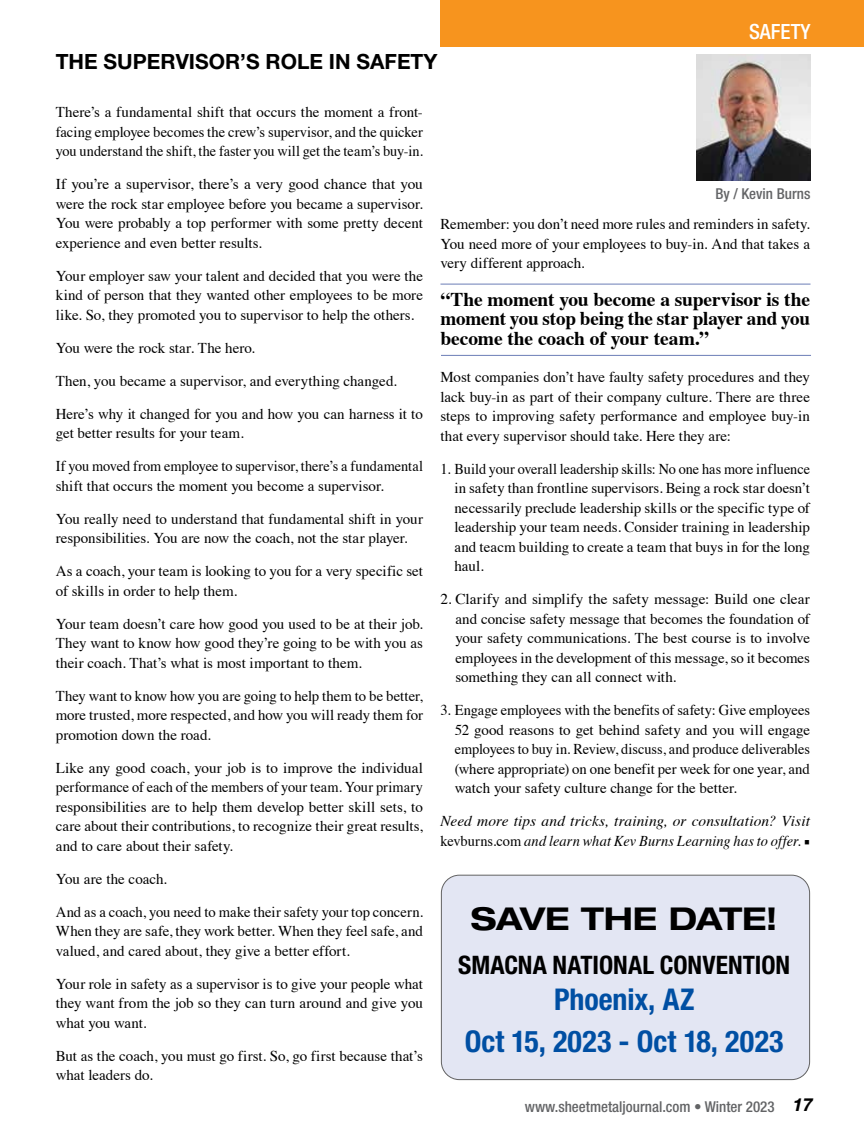
<style>
.page{position:relative;width:864px;height:1134px;background:#fff}
.page>*{position:absolute;margin:0;border:0;box-sizing:border-box;transform-origin:0 0}
.t1{font:700 expanded 31.5px "Helvetica Neue LT Std";letter-spacing:-.01em;color:#000}
.t2{font:700 condensed 30px/41.2px "Helvetica Neue LT Std";color:#004fa3;text-align:center}
.t3{font:700 condensed 25.5px "Helvetica Neue LT Std";color:#000}
.t4{font:700 21px "Helvetica Neue LT Std";color:#000}
.t5{font:500 condensed 21px "Helvetica Neue LT Std";color:#fff}
.t6{font:700 19.5px/19.5px "Times";letter-spacing:-.01em;color:#000;text-align:justify}
.t7{font:15px/19.5px "Times";color:#000;text-align:justify}
.t8{font:15px/19.5px "Times";color:#000;scale:.95 1}
.t9{font:italic 15px/19.5px "Times";letter-spacing:.01em;color:#000}
.t10{font:500 condensed 15px "Helvetica Neue LT Std";color:#636466}
.s1{font-style:normal}
.s2{font-family:"Minion Pro";font-style:normal}
.s3{font-weight:700;font-style:italic;font-stretch:normal;font-size:18px;color:#000}
</style>
<div class="page">
<div style="left:440px;top:0;width:424px;height:47px;background:#f7941e"></div>
<img style="left:696px;top:54px;width:115px;height:126px">
<div style="left:441px;top:875px;width:369px;height:205px;background:#e3e6f3;border-radius:18px"></div>
<div style="left:441px;top:875px;width:369px;height:205px;border:1px solid #000;border-radius:18px"></div>
<hr style="left:440px;top:284px;width:371px;height:1px;background:#6b7db7">
<hr style="left:441px;top:355px;width:370px;height:1px;background:#6b7db7">
<h3 class="t4" style="left:56px;top:49px;width:383px">THE SUPERVISOR’S ROLE IN SAFETY</h3>
<h3 class="t5" style="left:749px;top:19px;width:63px">SAFETY</h3>
<p class="t7" style="left:56px;top:101px;width:369px">There’s a fundamental shift that occurs the moment a front&shy;facing employee becomes the crew’s supervisor, and the quicker you understand the shift, the faster you will get the team’s buy-in.</p>
<p class="t7" style="left:56px;top:173px;width:369px">If you’re a supervisor, there’s a very good chance that you were the rock star employee before you became a supervisor.<br>You were probably a top performer with some pretty decent experience and even better results.</p>
<p class="t7" style="left:56px;top:264px;width:369px">Your employer saw your talent and decided that you were the kind of person that they wanted other employees to be more like. So, they promoted you to supervisor to help the others.</p>
<p class="t7" style="left:56px;top:336px;width:201px">You were the rock star. The hero.</p>
<p class="t7" style="left:56px;top:369px;width:343px">Then, you became a supervisor, and everything changed.</p>
<p class="t7" style="left:56px;top:402px;width:369px">Here’s why it changed for you and how you can harness it to get better results for your team.</p>
<p class="t8" style="left:56px;top:455px;width:388px">If you moved from employee to supervisor, there’s a fundamental shift that occurs the moment you become a supervisor.</p>
<p class="t7" style="left:56px;top:507px;width:369px">You really need to understand that fundamental shift in your responsibilities. You are now the coach, not the star player.</p>
<p class="t7" style="left:56px;top:560px;width:369px">As a coach, your team is looking to you for a very specific set of skills in order to help them.</p>
<p class="t7" style="left:56px;top:612px;width:369px">Your team doesn’t care how good you used to be at their job.<br>They want to know how good they’re going to be with you as their coach. That’s what is most important to them.</p>
<p class="t7" style="left:56px;top:684px;width:369px">They want to know how you are going to help them to be better, more trusted, more respected, and how you will ready them for promotion down the road.</p>
<p class="t7" style="left:56px;top:756px;width:369px">Like any good coach, your job is to improve the individual performance of each of the members of your team. Your primary responsibilities are to help them develop better skill sets, to care about their contributions, to recognize their great results, and to care about their safety.</p>
<p class="t7" style="left:56px;top:867px;width:113px">You are the coach.</p>
<p class="t7" style="left:56px;top:900px;width:369px">And as a coach, you need to make their safety your top concern.<br>When they are safe, they work better. When they feel safe, and valued, and cared about, they give a better effort.</p>
<p class="t7" style="left:56px;top:972px;width:369px">Your role in safety as a supervisor is to give your people what they want from the job so they can turn around and give you what you want.</p>
<p class="t7" style="left:56px;top:1044px;width:369px">But as the coach, you must go first. So, go first because that’s what leaders do.</p>
<p class="t10" style="left:715px;top:184px;width:97px">By / Kevin Burns</p>
<p class="t7" style="left:440px;top:213px;width:371px">Remember: you don’t need more rules and reminders in safety.<br>You need more of your employees to buy-in. And that takes a very different approach.</p>
<h3 class="t6" style="left:440px;top:287px;width:371px">“The moment you become a supervisor is the moment you stop being the star player and you become the coach of your team.”</h3>
<p class="t7" style="left:440px;top:366px;width:371px">Most companies don’t have faulty safety procedures and they lack buy-in as part of their company culture. There are three steps to improving safety performance and employee buy-in that every supervisor should take. Here they are:</p>
<p class="t8" style="left:455px;top:458px;width:376px;text-align:justify;text-indent:-14px">1. Build your overall leadership skills: No one has more influence in safety than frontline supervisors. Being a rock star doesn’t necessarily preclude leadership skills or the specific type of leadership your team needs. Consider training in leadership and teacm building to create a team that buys in for the long haul.</p>
<p class="t7" style="left:455px;top:588px;width:356px;text-indent:-15px">2. Clarify and simplify the safety message: Build one clear and concise safety message that becomes the foundation of your safety communications. The best course is to involve employees in the development of this message, so it becomes something they can all connect with.</p>
<p class="t7" style="left:455px;top:699px;width:357px;text-indent:-14px">3. Engage employees with the benefits of safety: Give employees 52 good reasons to get behind safety and you will engage employees to buy in. Review, discuss, and produce deliverables (where appropriate) on one benefit per week for one year, and watch your safety culture change for the better.</p>
<p class="t9" style="left:440px;top:810px;width:371px">Need more tips and tricks, training, or consultation? Visit <span class="s1">kevburns.com</span> and learn what Kev Burns Learning has to offer. <span class="s2">■</span></p>
<h1 class="t1" style="left:471px;top:899px;width:308px">SAVE THE DATE!</h1>
<h3 class="t3" style="left:458px;top:950px;width:333px">SMACNA NATIONAL CONVENTION</h3>
<h2 class="t2" style="left:465px;top:979px;width:320px">Phoenix, AZ<br>Oct 15, 2023 - Oct 18, 2023</h2>
<p class="t10" style="left:525px;top:1098px;width:290px">www.sheetmetaljournal.com • Winter 2023 <span class="s3">17</span></p>
</div>
